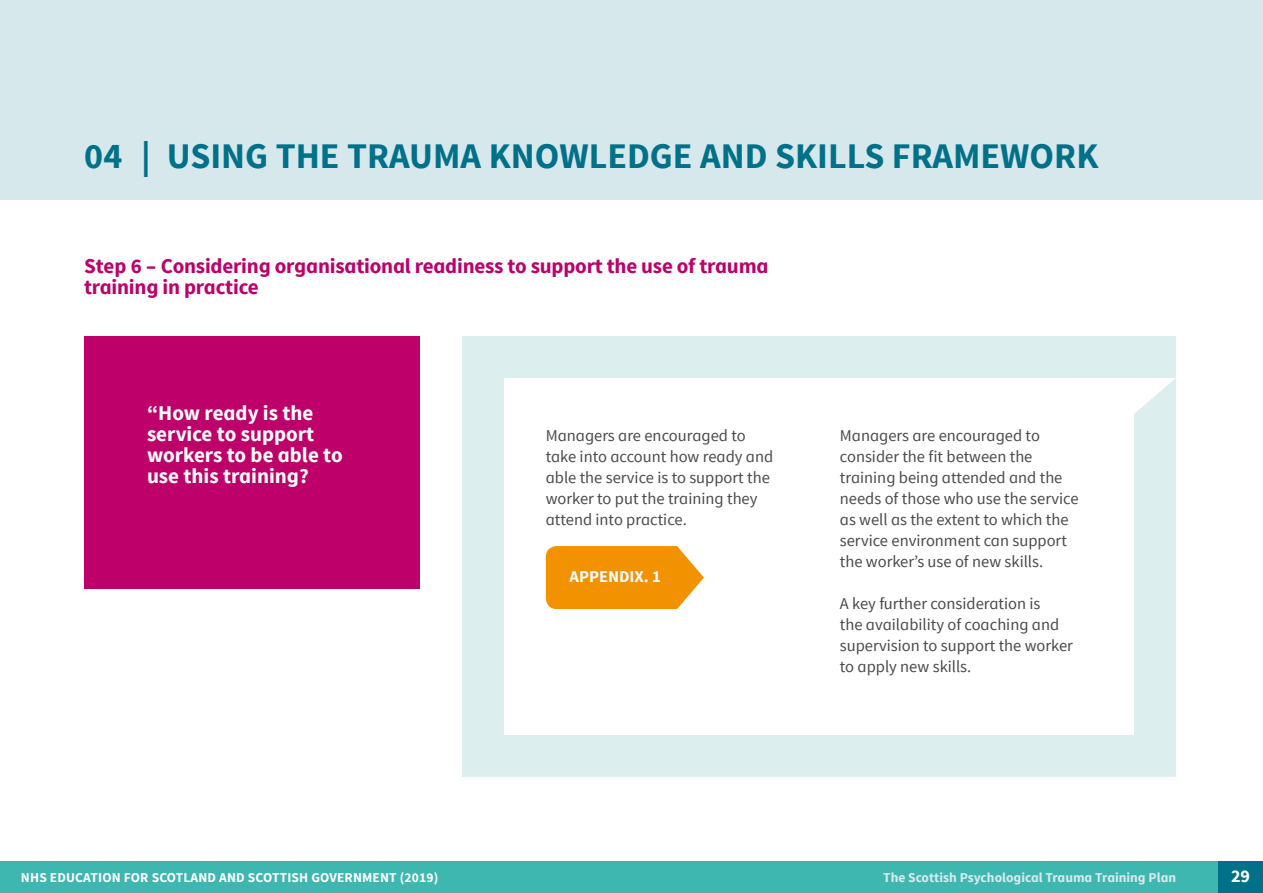
<style>
.page{position:relative;width:1263px;height:893px;background:#fff}
.page>*{position:absolute;margin:0;border:0;box-sizing:border-box;transform-origin:0 0}
.t1{font:700 36px "Source Sans Pro";color:#007188}
.t2{font:700 21px/21px "Source Sans Pro";letter-spacing:-.01em;color:#bd006a}
.t3{font:700 21px/21px "Source Sans Pro";color:#fff}
.t4{font:700 18px "Source Sans Pro";color:#fff}
.t5{font:16.5px/21px "Source Sans Pro";color:#4a4a49}
.t6{font:700 16.5px "Source Sans Pro";color:#fff}
.t7{font:700 13.5px "Source Sans Pro";letter-spacing:.01em;color:#fff}
.t8{font:700 13.5px "Source Sans Pro";color:#d9eaed}
</style>
<div class="page">
<div style="left:0;top:861px;width:1263px;height:32px;background:#3db7b0"></div>
<div style="left:1218px;top:861px;width:45px;height:32px;background:#007188"></div>
<div style="left:0;top:0;width:1263px;height:200px;background:#d7e8ed"></div>
<div style="left:84px;top:336px;width:336px;height:252px;background:#bd006a"></div>
<div style="left:462px;top:336px;width:714px;height:441px;border:42px solid #dceeed"></div>
<svg style="left:1065px;top:378px;width:111px;height:63px"></svg>
<svg style="left:546px;top:546px;width:158px;height:63px;background:#f49b16"></svg>
<h1 class="t1" style="left:84px;top:133px;width:1016px">04 | USING THE TRAUMA KNOWLEDGE AND SKILLS FRAMEWORK</h1>
<p class="t2" style="left:84px;top:256px;width:686px">Step 6 – Considering organisational readiness to support the use of trauma training in practice</p>
<p class="t3" style="left:147px;top:403px;width:197px">“How ready is the service to support workers to be able to use this training?</p>
<p class="t5" style="left:546px;top:425px;width:229px">Managers are encouraged to take into account how ready and able the service is to support the worker to put the training they attend into practice.</p>
<p class="t6" style="left:569px;top:566px;width:93px">APPENDIX. 1</p>
<p class="t5" style="left:840px;top:425px;width:240px">Managers are encouraged to consider the fit between the training being attended and the needs of those who use the service as well as the extent to which the service environment can support the worker’s use of new skills.</p>
<p class="t5" style="left:840px;top:593px;width:235px">A key further consideration is<br>the availability of coaching and supervision to support the worker to apply new skills.</p>
<p class="t7" style="left:21px;top:869px;width:419px">NHS EDUCATION FOR SCOTLAND AND SCOTTISH GOVERNMENT (2019)</p>
<p class="t8" style="left:883px;top:869px;width:294px">The Scottish Psychological Trauma Training Plan</p>
<p class="t4" style="left:1231px;top:864px;width:21px">29</p>
</div>
